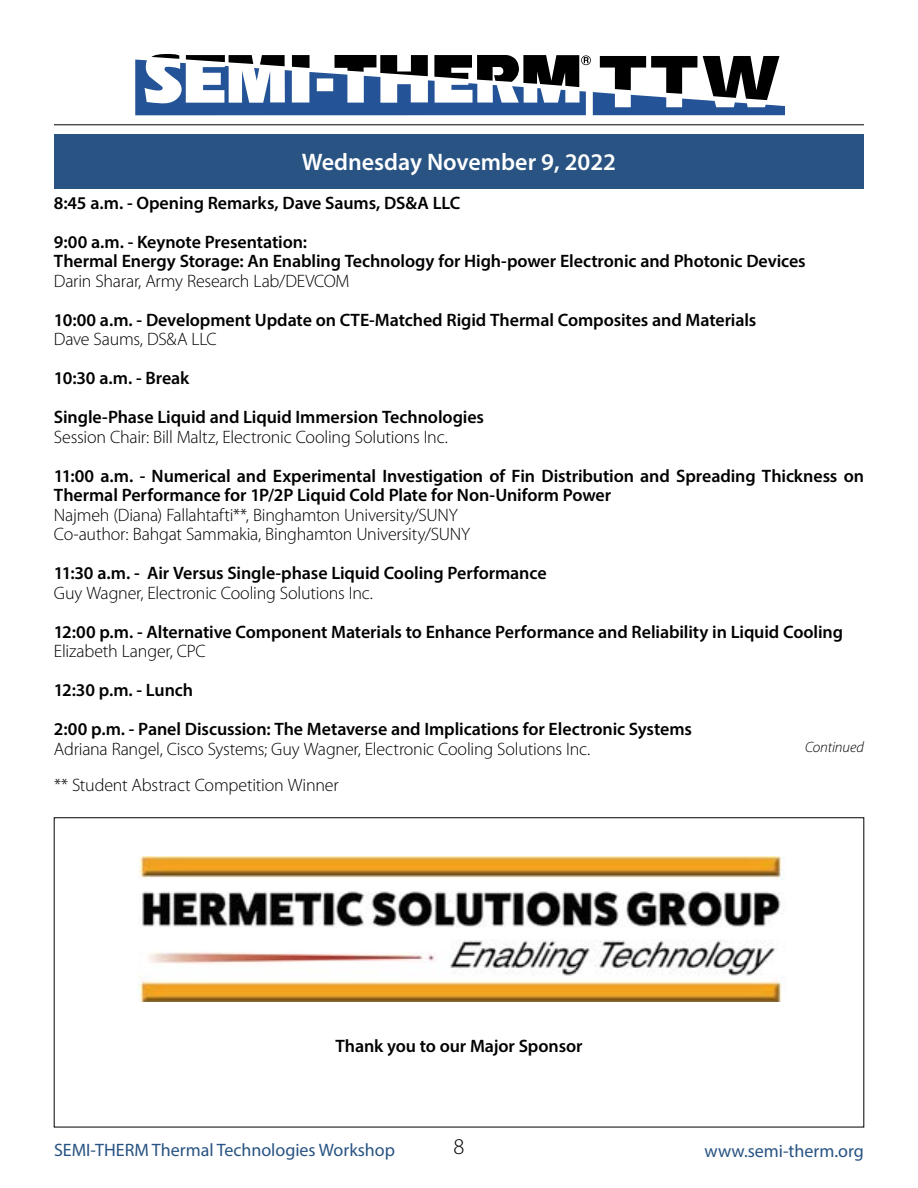
<style>
.page{position:relative;width:918px;height:1188px;background:#fff}
.page>*{position:absolute;margin:0;border:0;box-sizing:border-box;transform-origin:0 0}
.t1{font:600 24px "Myriad Pro";color:#fff}
.t2{font:300 22.5px "Myriad Pro";color:#000}
.t3{font:600 18px/39px "Myriad Pro";letter-spacing:-.005em;color:#000}
.t4{font:300 18px/19.5px "Myriad Pro";letter-spacing:-.015em;color:#000}
.t5{font:18px "Myriad Pro";color:#285382}
.t6{font:italic 300 15px "Myriad Pro";letter-spacing:-.01em;color:#000}
</style>
<div class="page">
<hr style="left:54px;top:124px;width:810px;height:1px;background:#000">
<svg style="left:135px;top:54px;width:650px;height:61px"></svg>
<div style="left:54px;top:134px;width:810px;height:54px;background:#285382"></div>
<img style="left:138px;top:856px;width:645px;height:146px">
<h1 class="t1" style="left:302px;top:147px;width:316px">Wednesday November 9, 2022</h1>
<p class="t3" style="left:54px;top:183px;width:408px">8:45 a.m. - Opening Remarks, Dave Saums, DS&amp;A LLC<br>9:00 a.m. - Keynote Presentation:</p>
<p class="t3" style="left:54px;top:241px;width:753px">Thermal Energy Storage: An Enabling Technology for High-power Electronic and Photonic Devices</p>
<p class="t4" style="left:54px;top:272px;width:297px">Darin Sharar, Army Research Lab/DEVCOM</p>
<p class="t3" style="left:54px;top:300px;width:704px">10:00 a.m. - Development Update on CTE-Matched Rigid Thermal Composites and Materials</p>
<p class="t4" style="left:54px;top:330px;width:164px">Dave Saums, DS&amp;A LLC</p>
<p class="t3" style="left:54px;top:358px;width:432px">10:30 a.m. - Break<br>Single-Phase Liquid and Liquid Immersion Technologies</p>
<p class="t4" style="left:54px;top:428px;width:395px">Session Chair: Bill Maltz, Electronic Cooling Solutions Inc.</p>
<p class="t3" style="left:54px;top:466px;width:812px;line-height:19.5px">11:00 a.m. - Numerical and Experimental Investigation of Fin Distribution and Spreading Thickness on<br>Thermal Performance for 1P/2P Liquid Cold Plate for Non-Uniform Power</p>
<p class="t4" style="left:54px;top:506px;width:418px">Najmeh (Diana) Fallahtafti**, Binghamton University/SUNY<br>Co-author: Bahgat Sammakia, Binghamton University/SUNY</p>
<p class="t3" style="left:54px;top:553px;width:494px">11:30 a.m. - Air Versus Single-phase Liquid Cooling Performance</p>
<p class="t4" style="left:54px;top:584px;width:320px">Guy Wagner, Electronic Cooling Solutions Inc.</p>
<p class="t3" style="left:54px;top:612px;width:791px">12:00 p.m. - Alternative Component Materials to Enhance Performance and Reliability in Liquid Cooling</p>
<p class="t4" style="left:54px;top:642px;width:153px">Elizabeth Langer, CPC</p>
<p class="t3" style="left:54px;top:670px;width:640px">12:30 p.m. - Lunch<br>2:00 p.m. - Panel Discussion: The Metaverse and Implications for Electronic Systems</p>
<p class="t4" style="left:54px;top:731px;width:538px;line-height:36.2px">Adriana Rangel, Cisco Systems; Guy Wagner, Electronic Cooling Solutions Inc. ** Student Abstract Competition Winner</p>
<p class="t6" style="left:805px;top:739px;width:60px">Continued</p>
<p class="t3" style="left:335px;top:1026px;width:249px">Thank you to our Major Sponsor</p>
<p class="t5" style="left:54px;top:1139px;width:343px">SEMI-THERM Thermal Technologies Workshop</p>
<p class="t2" style="left:454px;top:1134px;width:12px">8</p>
<p class="t5" style="left:705px;top:1140px;width:161px">www.semi-therm.org</p>
</div>
